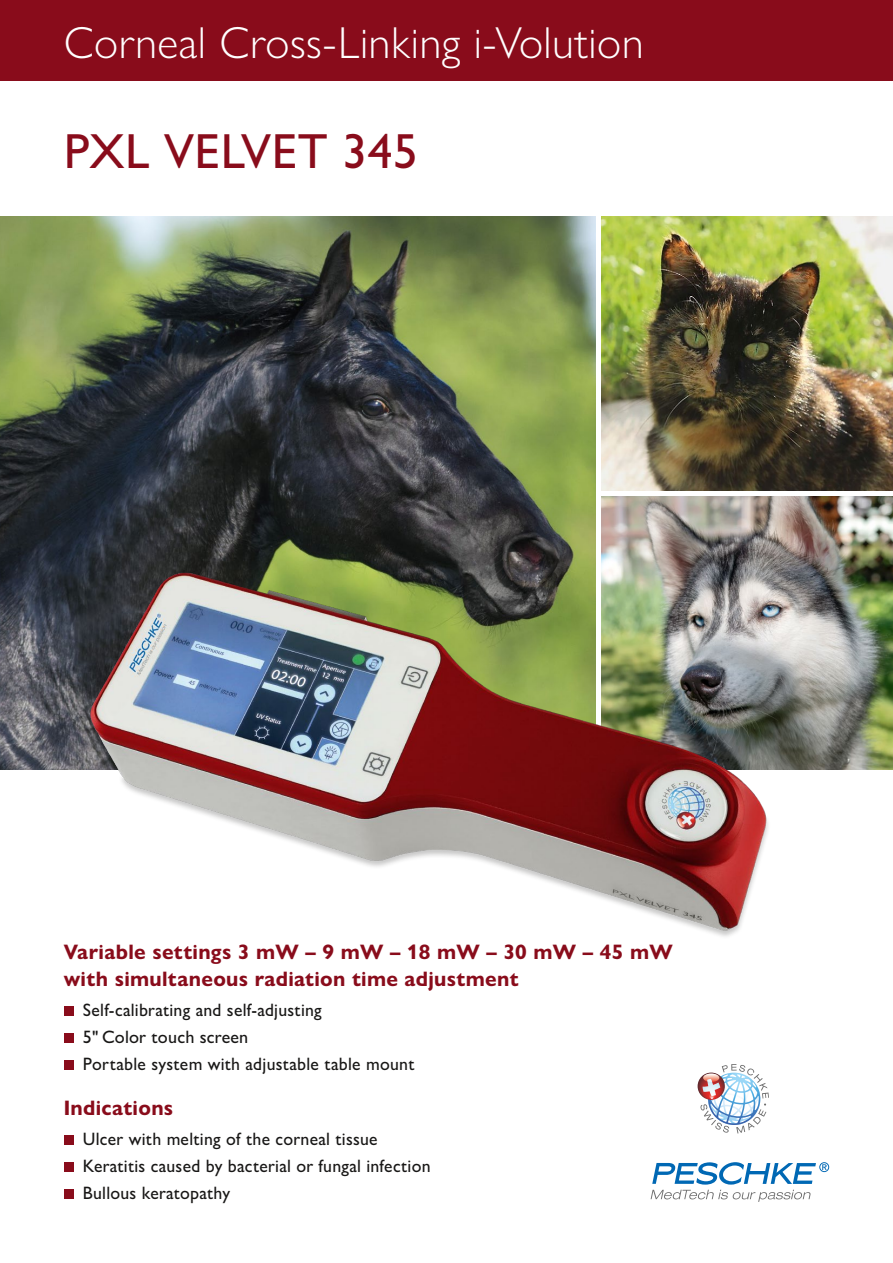
<style>
.page{position:relative;width:893px;height:1263px;background:#fff}
.page>*{position:absolute;margin:0;border:0;box-sizing:border-box;transform-origin:0 0}
.t1{font:500 49.5px "Gill Sans Nova";letter-spacing:.01em;color:#890c1b}
.t2{font:300 45px "Gill Sans Nova";letter-spacing:.01em;color:#fff}
.t3{font:700 21px/27px "Gill Sans Nova";letter-spacing:.015em;color:#890c1b}
.t4{font:500 18px/27px "Gill Sans Nova";letter-spacing:.015em;color:#181716}
</style>
<div class="page">
<svg style="left:651px;top:1190px;width:160px;height:12px"></svg>
<svg style="left:652px;top:1162px;width:177px;height:22px"></svg>
<svg style="left:698px;top:1072px;width:27px;height:28px"></svg>
<svg style="left:700px;top:1064px;width:69px;height:69px"></svg>
<img style="left:602px;top:496px;width:291px;height:274px">
<img style="left:0;top:217px;width:595px;height:553px">
<img style="left:602px;top:217px;width:291px;height:273px">
<div style="left:64px;top:1006px;width:9px;height:10px;background:#890c1b"></div>
<div style="left:64px;top:1033px;width:9px;height:10px;background:#890c1b"></div>
<div style="left:64px;top:1060px;width:9px;height:10px;background:#890c1b"></div>
<div style="left:64px;top:1135px;width:9px;height:10px;background:#890c1b"></div>
<div style="left:64px;top:1162px;width:9px;height:10px;background:#890c1b"></div>
<div style="left:64px;top:1189px;width:9px;height:10px;background:#890c1b"></div>
<div style="left:0;top:0;width:893px;height:81px;background:#890c1b"></div>
<img style="left:64px;top:549px;width:738px;height:388px">
<h2 class="t2" style="left:64px;top:16px;width:581px">Corneal Cross-Linking i-Volution</h2>
<h1 class="t1" style="left:64px;top:121px;width:356px">PXL VELVET 345</h1>
<p class="t3" style="left:64px;top:938px;width:610px">Variable settings 3 mW – 9 mW – 18 mW – 30 mW – 45 mW with simultaneous radiation time adjustment</p>
<p class="t4" style="left:83px;top:996px;width:333px">Self-calibrating and self-adjusting<br>5" Color touch screen<br>Portable system with adjustable table mount</p>
<p class="t3" style="left:64px;top:1094px;width:111px">Indications</p>
<p class="t4" style="left:83px;top:1125px;width:349px">Ulcer with melting of the corneal tissue<br>Keratitis caused by bacterial or fungal infection<br>Bullous keratopathy</p>
</div>
